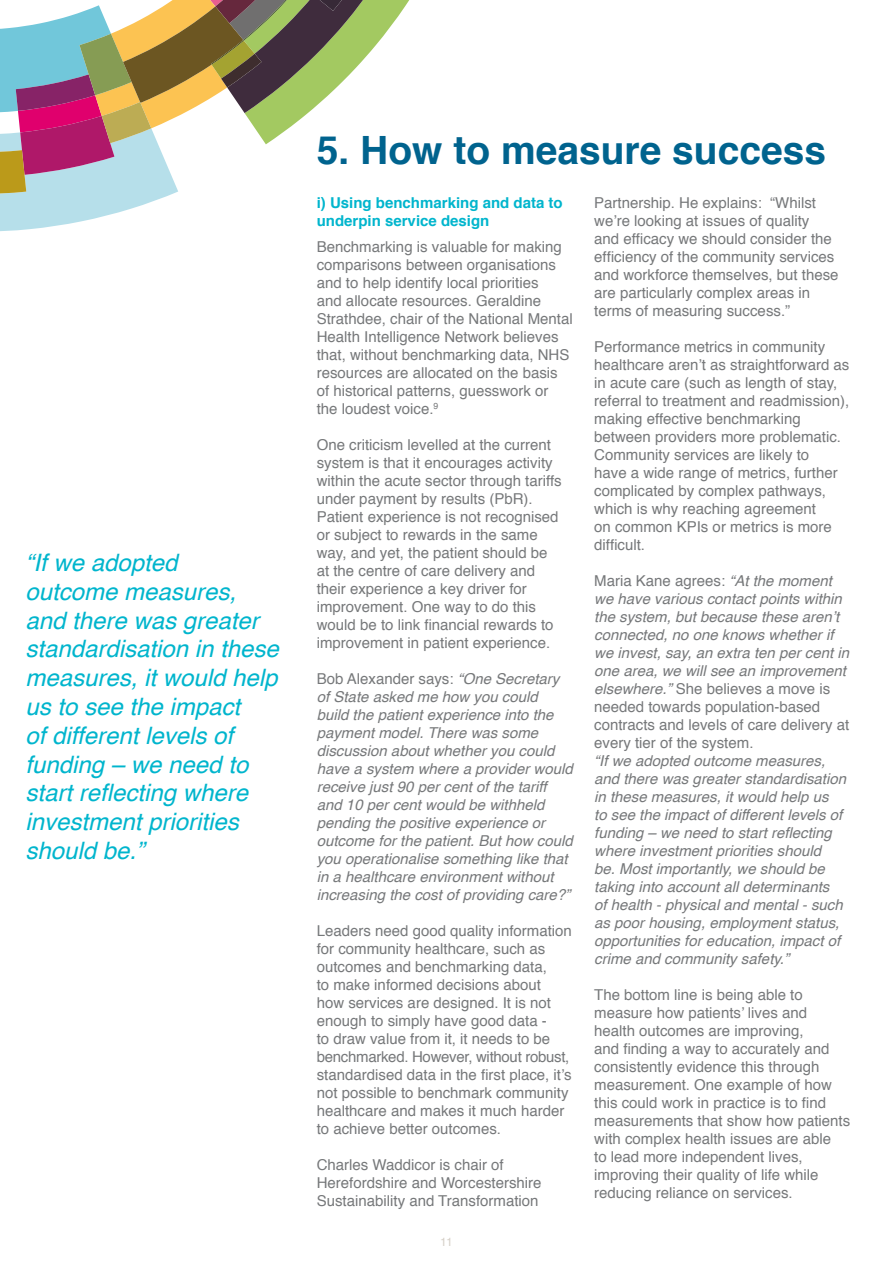
<style>
.page{position:relative;width:893px;height:1263px;background:#fff}
.page>*{position:absolute;margin:0;border:0;box-sizing:border-box;transform-origin:0 0}
.t1{font:700 39px "Helvetica";color:#00638e}
.t2{font:italic 24px/28.8px "Helvetica";color:#00b5cd}
.t3{font:15px/18px "Helvetica";color:#76787a}
.t4{font:italic 15px/18px "Helvetica";color:#76787a}
.t5{font:700 15px/18px "Helvetica";color:#00b5cd}
.t6{font:12px "Helvetica";color:#d7d1c9}
.s1{font-style:normal}
</style>
<div class="page">
<svg style="left:0;top:0;width:410px;height:232px"></svg>
<h2 class="t2" style="left:26px;top:549px;width:255px">“If we adopted<br>outcome measures, and there was greater standardisation in these measures, it would help us to see the impact<br>of different levels of funding – we need to start reflecting where investment priorities should be.”</h2>
<h1 class="t1" style="left:317px;top:119px;width:511px">5. How to measure success</h1>
<p class="t5" style="left:317px;top:194px;width:247px">i) Using benchmarking and data to underpin service design</p>
<p class="t3" style="left:317px;top:238px;width:257px">Benchmarking is valuable for making comparisons between organisations and to help identify local priorities<br>and allocate resources. Geraldine Strathdee, chair of the National Mental Health Intelligence Network believes that, without benchmarking data, NHS resources are allocated on the basis of historical patterns, guesswork or the loudest voice.<sup>9</sup></p>
<p class="t3" style="left:317px;top:436px;width:246px">One criticism levelled at the current system is that it encourages activity within the acute sector through tariffs under payment by results (PbR).<br>Patient experience is not recognised or subject to rewards in the same way, and yet, the patient should be at the centre of care delivery and their experience a key driver for improvement. One way to do this would be to link financial rewards to improvement in patient experience.</p>
<p class="t4" style="left:317px;top:670px;width:257px"><span class="s1">Bob Alexander says:</span> “One Secretary of State asked me how you could build the patient experience into the payment model. There was some discussion about whether you could have a system where a provider would receive just 90 per cent of the tariff and 10 per cent would be withheld pending the positive experience or outcome for the patient. But how could you operationalise something like that in a healthcare environment without increasing the cost of providing care?”</p>
<p class="t3" style="left:317px;top:922px;width:257px">Leaders need good quality information for community healthcare, such as outcomes and benchmarking data,<br>to make informed decisions about how services are designed. It is not enough to simply have good data -<br>to draw value from it, it needs to be benchmarked. However, without robust, standardised data in the first place, it’s not possible to benchmark community healthcare and makes it much harder to achieve better outcomes.</p>
<p class="t3" style="left:317px;top:1156px;width:226px">Charles Waddicor is chair of<br>Herefordshire and Worcestershire<br>Sustainability and Transformation</p>
<p class="t3" style="left:594px;top:194px;width:246px">Partnership. He explains: “Whilst we’re looking at issues of quality<br>and efficacy we should consider the efficiency of the community services and workforce themselves, but these are particularly complex areas in terms of measuring success.”</p>
<p class="t3" style="left:594px;top:338px;width:257px">Performance metrics in community healthcare aren’t as straightforward as in acute care (such as length of stay, referral to treatment and readmission), making effective benchmarking between providers more problematic.<br>Community services are likely to<br>have a wide range of metrics, further complicated by complex pathways, which is why reaching agreement<br>on common KPIs or metrics is more difficult.</p>
<p class="t4" style="left:594px;top:572px;width:257px"><span class="s1">Maria Kane agrees:</span> “At the moment we have various contact points within the system, but because these aren’t connected, no one knows whether if we invest, say, an extra ten per cent in one area, we will see an improvement elsewhere.” <span class="s1">She believes a move is needed towards population-based contracts and levels of care delivery at every tier of the system.</span></p>
<p class="t4" style="left:594px;top:752px;width:253px">“If we adopted outcome measures, and there was greater standardisation in these measures, it would help us<br>to see the impact of different levels of funding – we need to start reflecting where investment priorities should<br>be. Most importantly, we should be taking into account all determinants<br>of health - physical and mental - such as poor housing, employment status, opportunities for education, impact of crime and community safety.”</p>
<p class="t3" style="left:594px;top:986px;width:257px">The bottom line is being able to measure how patients’ lives and health outcomes are improving,<br>and finding a way to accurately and consistently evidence this through measurement. One example of how this could work in practice is to find measurements that show how patients with complex health issues are able<br>to lead more independent lives, improving their quality of life while reducing reliance on services.</p>
<p class="t6" style="left:440px;top:1233px;width:14px">11</p>
</div>
